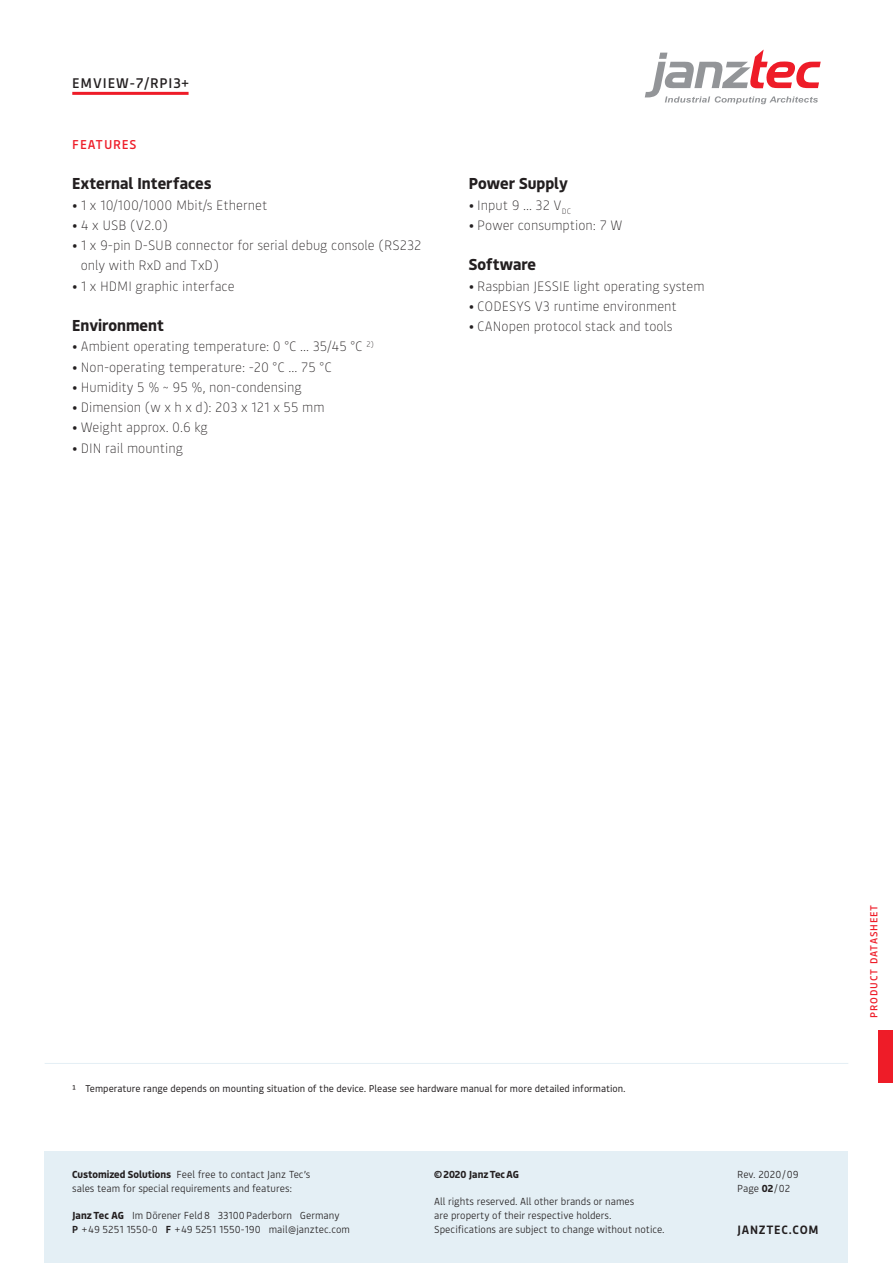
<style>
.page{position:relative;width:893px;height:1263px;background:#fff}
.page>*{position:absolute;margin:0;border:0;box-sizing:border-box;transform-origin:0 0}
.Headline_2{font:700 15.75px "Bould";color:#231f20}
.Komponenten{font:500 13.8px "Bould";letter-spacing:.065em;color:#231f20}
.t1{font:200 13.5px/20.2px "Bould";color:#231f20}
.UPLINE{font:500 12.75px "Bould";letter-spacing:.065em;color:#ee1c28}
.t2{font:600 12px "Bould";letter-spacing:.065em;color:#231f20}
.Fließtext{font:300 10.2px/13.8px "Bould";color:#231f20}
.Abbinder{font:300 10.2px/13.8px "Bould";color:#231f20}
.t3{font:500 10.2px "Bould";letter-spacing:.085em;color:#ee1c28}
.Abbinder-2{font:700 10.2px "Bould";color:#231f20}
.Fußnote{font:9.75px "Bould";color:#231f20}
.s1{font-weight:700}
.s2{font-weight:600}
</style>
<div class="page">
<svg style="left:645px;top:50px;width:176px;height:54px"></svg>
<div style="left:45px;top:1151px;width:803px;height:112px;background:#e4eff5"></div>
<div style="left:878px;top:1030px;width:15px;height:53px;background:#ee1c28"></div>
<hr style="left:72px;top:92px;width:117px;height:3px;background:#ee1c28">
<hr style="left:45px;top:1063px;width:803px;height:1px;background:#e4eff5">
<p class="Komponenten" style="left:72px;top:74px;width:118px">EMVIEW-7/RPI3+</p>
<p class="UPLINE" style="left:72px;top:135px;width:66px">FEATURES</p>
<p class="Headline_2" style="left:72px;top:173px;width:141px">External Interfaces</p>
<p class="t1" style="left:72px;top:194px;width:197px">• 1 x 10/100/1000 Mbit/s Ethernet</p>
<p class="t1" style="left:72px;top:214px;width:97px">• 4 x USB (V2.0)</p>
<p class="t1" style="left:81px;top:234px;width:342px;text-indent:-9px">• 1 x 9-pin D-SUB connector for serial debug console (RS232 only with RxD and TxD)</p>
<p class="t1" style="left:72px;top:275px;width:164px">• 1 x HDMI graphic interface</p>
<p class="Headline_2" style="left:72px;top:314px;width:93px">Environment</p>
<p class="t1" style="left:72px;top:336px;width:303px">• Ambient operating temperature: 0 °C ... 35/45 °C <sup>2)</sup></p>
<p class="t1" style="left:72px;top:356px;width:261px">• Non-operating temperature: -20 °C ... 75 °C</p>
<p class="t1" style="left:72px;top:376px;width:231px">• Humidity 5 % ~ 95 %, non-condensing</p>
<p class="t1" style="left:72px;top:396px;width:254px">• Dimension (w x h x d): 203 x 121 x 55 mm</p>
<p class="t1" style="left:72px;top:417px;width:137px">• Weight approx. 0.6 kg</p>
<p class="t1" style="left:72px;top:437px;width:112px">• DIN rail mounting</p>
<p class="Headline_2" style="left:469px;top:173px;width:101px">Power Supply</p>
<p class="t1" style="left:469px;top:194px;width:104px">• Input 9 ... 32 V<sub>DC</sub></p>
<p class="t1" style="left:469px;top:214px;width:155px">• Power consumption: 7 W</p>
<p class="Headline_2" style="left:469px;top:254px;width:69px">Software</p>
<p class="t1" style="left:469px;top:275px;width:237px">• Raspbian JESSIE light operating system</p>
<p class="t1" style="left:469px;top:295px;width:210px">• CODESYS V3 runtime environment</p>
<p class="t1" style="left:469px;top:315px;width:205px">• CANopen protocol stack and tools</p>
<p class="Fußnote" style="left:72px;top:1082px;width:555px">¹ Temperature range depends on mounting situation of the device. Please see hardware manual for more detailed information.</p>
<p class="Fließtext" style="left:72px;top:1167px;width:240px"><span class="s1">Customized Solutions</span> Feel free to contact Janz Tec’s sales team for special requirements and features:</p>
<p class="Fließtext" style="left:72px;top:1208px;width:269px"><span class="s1">Janz Tec AG</span> Im Dörener Feld8 33100Paderborn Germany</p>
<p class="Fließtext" style="left:72px;top:1222px;width:279px"><span class="s2">P</span> +49 5251 1550-0 <span class="s2">F</span> +49 5251 1550-190 mail@janztec.com</p>
<p class="Abbinder-2" style="left:434px;top:1167px;width:86px">©2020 JanzTecAG</p>
<p class="Abbinder" style="left:434px;top:1194px;width:232px">All rights reserved. All other brands or names<br>are property of their respective holders.<br>Specifications are subject to change without notice.</p>
<p class="t3" style="left:867px;top:1017px;width:114px;rotate:-90deg">PRODUCT DATASHEET</p>
<p class="Abbinder" style="left:737px;top:1167px;width:63px">Rev. 2020/09</p>
<p class="Abbinder" style="left:737px;top:1181px;width:55px">Page <span class="s1">02</span>/02</p>
<p class="t2" style="left:737px;top:1221px;width:83px">JANZTEC.COM</p>
</div>
